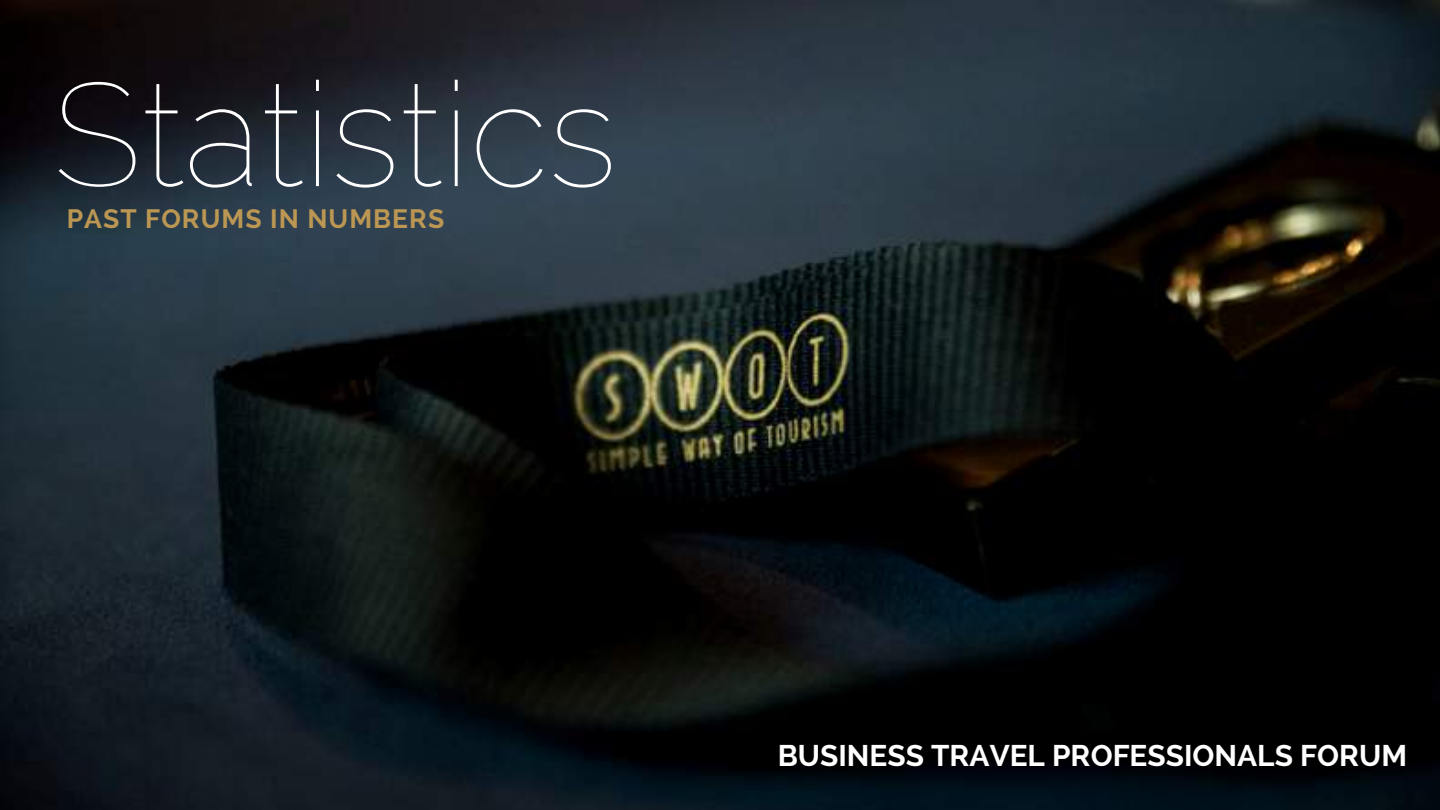
<style>
.page{position:relative;width:1440px;height:810px;background:#fff}
.page>*{position:absolute;margin:0;border:0;box-sizing:border-box;transform-origin:0 0}
.t1{font:100 145.7px "Raleway";color:#fff}
.t2{font:700 29.7px "Raleway";color:#fff}
.t3{font:700 26.4px "Raleway";letter-spacing:.04em;color:#bb9753}
</style>
<div class="page">
<img style="left:0;top:0;width:1440px;height:810px">
<h1 class="t1" style="left:52px;top:49px;width:566px">Statistics</h1>
<p class="t3" style="left:67px;top:203px;width:379px">PAST FORUMS IN NUMBERS</p>
<p class="t2" style="left:778px;top:738px;width:631px">BUSINESS TRAVEL PROFESSIONALS FORUM</p>
</div>
